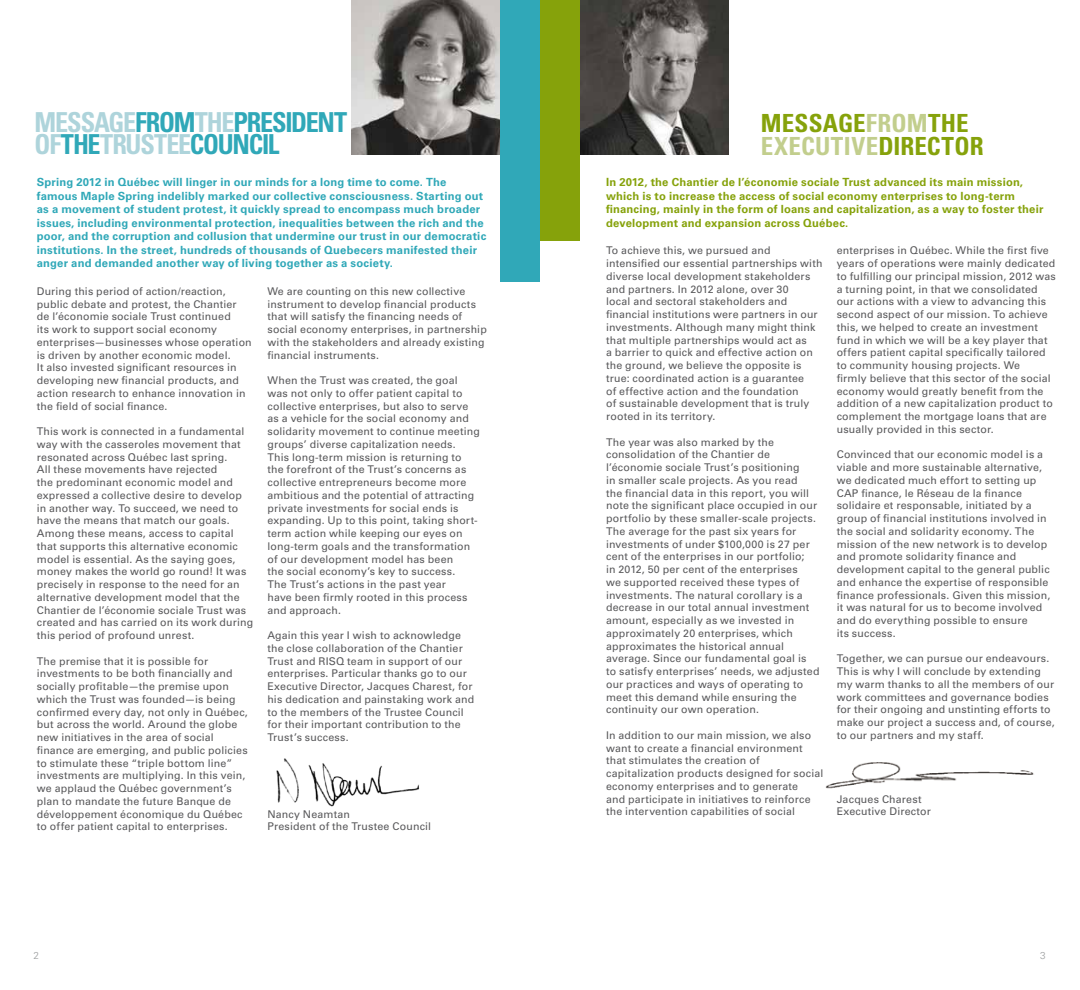
<style>
.page{position:relative;width:1080px;height:990px;background:#fff}
.page>*{position:absolute;margin:0;border:0;box-sizing:border-box;transform-origin:0 0}
.t1{font:700 condensed 27.5px/22.5px "Univers LT Std";letter-spacing:-.045em;color:#30a8b8;scale:.95 1}
.t2{font:700 condensed 25px/22.5px "Univers LT Std";letter-spacing:.005em;color:#86a20b}
.t3{font:700 11.25px/13.5px "Univers LT Std";letter-spacing:.015em;color:#30a8b8}
.t4{font:700 11.25px/13.5px "Univers LT Std";letter-spacing:.015em;color:#86a20b}
.t5{font:10.62px/12.8px "Univers LT Std";letter-spacing:.015em;color:#58585a}
.t6{font:300 10px "Univers LT Std";color:#9c9e9f}
.s1{color:#aed4db}
.s2{color:#c2ce8d}
</style>
<div class="page">
<img style="left:352px;top:0;width:148px;height:155px">
<img style="left:276px;top:758px;width:144px;height:49px">
<img style="left:580px;top:0;width:149px;height:155px">
<img style="left:825px;top:762px;width:209px;height:27px">
<div style="left:540px;top:0;width:40px;height:240px;background:#86a20b"></div>
<div style="left:500px;top:0;width:40px;height:281px;background:#30a8b8"></div>
<h1 class="t1" style="left:35px;top:111px;width:331px"><span class="s1">MESSAGE</span>FROM<span class="s1">THE</span>PRESIDENT<br><span class="s1">OF</span>THE<span class="s1">TRUSTEE</span>COUNCIL</h1>
<h2 class="t2" style="left:761px;top:112px;width:224px">MESSAGE<span class="s2">FROM</span>THE<br><span class="s2">EXECUTIVE</span>DIRECTOR</h2>
<p class="t3" style="left:37px;top:176px;width:451px">Spring 2012 in Québec will linger in our minds for a long time to come. The famous Maple Spring indelibly marked our collective consciousness. Starting out as a movement of student protest, it quickly spread to encompass much broader issues, including environmental protection, inequalities between the rich and the poor, and the corruption and collusion that undermine our trust in our democratic institutions. In the street, hundreds of thousands of Quebecers manifested their anger and demanded another way of living together as a society.</p>
<p class="t4" style="left:606px;top:176px;width:439px">In 2012, the Chantier de l’économie sociale Trust advanced its main mission, which is to increase the access of social economy enterprises to long-term financing, mainly in the form of loans and capitalization, as a way to foster their development and expansion across Québec.</p>
<p class="t5" style="left:837px;top:244px;width:221px">enterprises in Québec. While the first five years of operations were mainly dedicated to fulfilling our principal mission, 2012 was a turning point, in that we consolidated our actions with a view to advancing this second aspect of our mission. To achieve this, we helped to create an investment fund in which we will be a key player that offers patient capital specifically tailored to community housing projects. We<br>firmly believe that this sector of the social economy would greatly benefit from the addition of a new capitalization product to complement the mortgage loans that are usually provided in this sector.</p>
<p class="t5" style="left:837px;top:448px;width:215px">Convinced that our economic model is a viable and more sustainable alternative, we dedicated much effort to setting up CAP finance, le Réseau de la finance solidaire et responsable, initiated by a group of financial institutions involved in the social and solidarity economy. The mission of the new network is to develop and promote solidarity finance and development capital to the general public and enhance the expertise of responsible finance professionals. Given this mission, it was natural for us to become involved and do everything possible to ensure<br>its success.</p>
<p class="t5" style="left:837px;top:652px;width:219px">Together, we can pursue our endeavours.<br>This is why I will conclude by extending my warm thanks to all the members of our work committees and governance bodies for their ongoing and unstinting efforts to make our project a success and, of course, to our partners and my staff.</p>
<p class="t5" style="left:606px;top:244px;width:218px">To achieve this, we pursued and intensified our essential partnerships with diverse local development stakeholders and partners. In 2012 alone, over 30<br>local and sectoral stakeholders and financial institutions were partners in our investments. Although many might think that multiple partnerships would act as<br>a barrier to quick and effective action on the ground, we believe the opposite is true: coordinated action is a guarantee<br>of effective action and the foundation<br>of sustainable development that is truly rooted in its territory.</p>
<p class="t5" style="left:606px;top:435px;width:215px">The year was also marked by the consolidation of the Chantier de l’économie sociale Trust’s positioning<br>in smaller scale projects. As you read<br>the financial data in this report, you will note the significant place occupied in our portfolio by these smaller-scale projects.<br>The average for the past six years for investments of under $100,000 is 27 per cent of the enterprises in our portfolio;<br>in 2012, 50 per cent of the enterprises<br>we supported received these types of investments. The natural corollary is a decrease in our total annual investment amount, especially as we invested in approximately 20 enterprises, which approximates the historical annual average. Since our fundamental goal is<br>to satisfy enterprises’ needs, we adjusted our practices and ways of operating to meet this demand while ensuring the continuity our own operation.</p>
<p class="t5" style="left:606px;top:729px;width:219px">In addition to our main mission, we also want to create a financial environment that stimulates the creation of capitalization products designed for social economy enterprises and to generate<br>and participate in initiatives to reinforce the intervention capabilities of social</p>
<p class="t5" style="left:37px;top:285px;width:216px">During this period of action/reaction, public debate and protest, the Chantier de l’économie sociale Trust continued<br>its work to support social economy enterprises—businesses whose operation is driven by another economic model.<br>It also invested significant resources in developing new financial products, and action research to enhance innovation in the field of social finance.</p>
<p class="t5" style="left:37px;top:425px;width:218px">This work is connected in a fundamental way with the casseroles movement that resonated across Québec last spring.<br>All these movements have rejected<br>the predominant economic model and expressed a collective desire to develop in another way. To succeed, we need to have the means that match our goals.<br>Among these means, access to capital that supports this alternative economic model is essential. As the saying goes, money makes the world go round! It was precisely in response to the need for an alternative development model that the Chantier de l’économie sociale Trust was created and has carried on its work during this period of profound unrest.</p>
<p class="t5" style="left:37px;top:654px;width:212px">The premise that it is possible for investments to be both financially and socially profitable—the premise upon which the Trust was founded—is being confirmed every day, not only in Québec, but across the world. Around the globe new initiatives in the area of social finance are emerging, and public policies to stimulate these “triple bottom line” investments are multiplying. In this vein, we applaud the Québec government’s plan to mandate the future Banque de développement économique du Québec to offer patient capital to enterprises.</p>
<p class="t5" style="left:267px;top:285px;width:221px">We are counting on this new collective instrument to develop financial products that will satisfy the financing needs of social economy enterprises, in partnership with the stakeholders and already existing financial instruments.</p>
<p class="t5" style="left:267px;top:374px;width:214px">When the Trust was created, the goal was not only to offer patient capital to collective enterprises, but also to serve as a vehicle for the social economy and solidarity movement to continue meeting groups’ diverse capitalization needs.<br>This long-term mission is returning to the forefront of the Trust’s concerns as collective entrepreneurs become more ambitious and the potential of attracting private investments for social ends is expanding. Up to this point, taking short&shy;term action while keeping our eyes on long-term goals and the transformation of our development model has been<br>the social economy’s key to success.<br>The Trust’s actions in the past year<br>have been firmly rooted in this process and approach.</p>
<p class="t5" style="left:267px;top:629px;width:208px">Again this year I wish to acknowledge the close collaboration of the Chantier Trust and RISQ team in support of our enterprises. Particular thanks go to our Executive Director, Jacques Charest, for his dedication and painstaking work and to the members of the Trustee Council for their important contribution to the Trust’s success.</p>
<p class="t5" style="left:837px;top:792px;width:96px">Jacques Charest<br>Executive Director</p>
<p class="t5" style="left:267px;top:807px;width:165px">Nancy Neamtan<br>President of the Trustee Council</p>
<p class="t6" style="left:34px;top:950px;width:7px">2</p>
<p class="t6" style="left:1040px;top:950px;width:7px">3</p>
</div>
